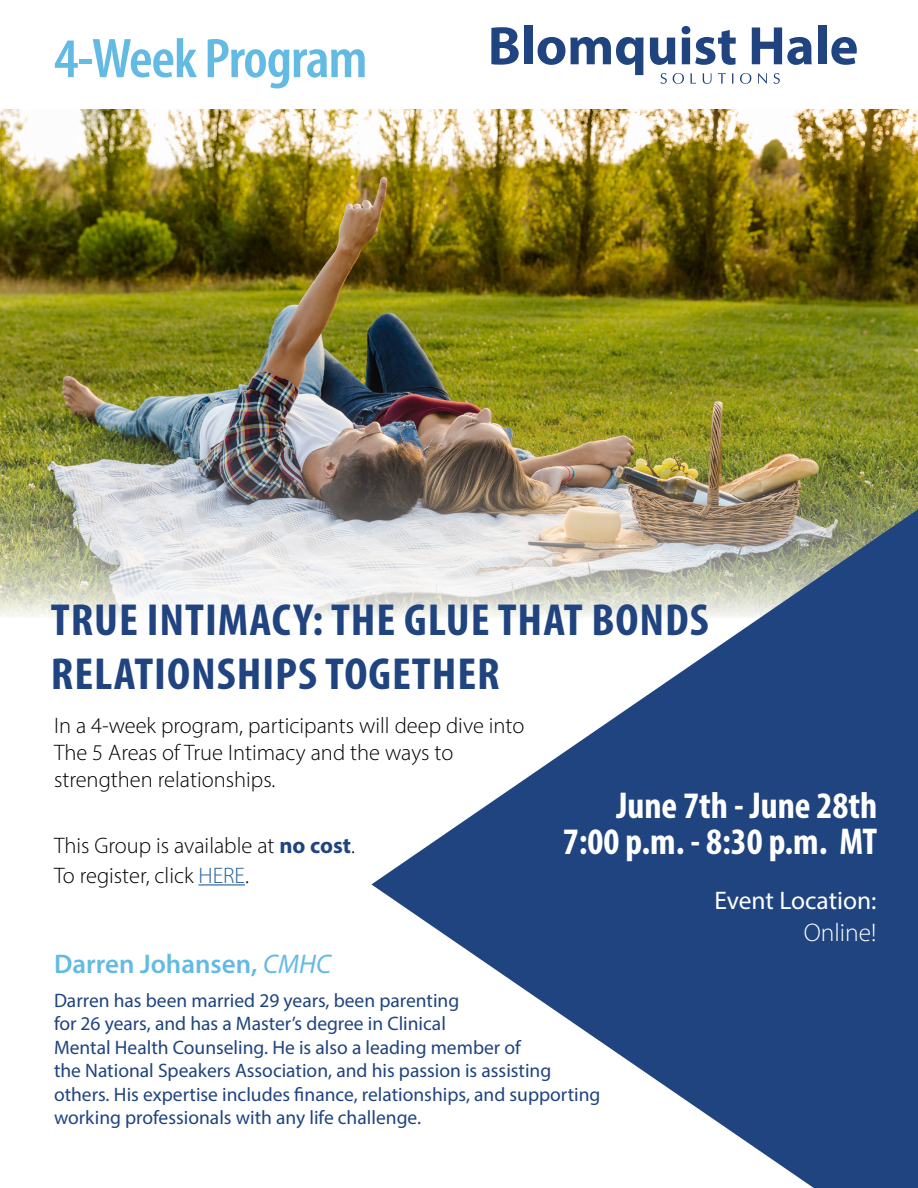
<style>
.page{position:relative;width:918px;height:1188px;background:#fff}
.page>*{position:absolute;margin:0;border:0;box-sizing:border-box;transform-origin:0 0}
.t1{font:600 condensed 56.4px "Myriad Pro";letter-spacing:-.02em;color:#63bae3;scale:1.06 1}
.t2{font:700 condensed 45.15px/54px "Myriad Pro";letter-spacing:.02em;color:#20447f;scale:1.06 1}
.t3{font:700 condensed 37.5px/36px "Myriad Pro";color:#fff;text-align:right}
.t4{font:600 27px "Myriad Pro";color:#63bae3}
.t5{font:25.5px "Myriad Pro";color:#fff}
.t6{font:300 25.5px "Myriad Pro";color:#fff}
.t7{font:300 22.5px/27px "Myriad Pro";color:#000}
.t8{font:19.5px/23.4px "Myriad Pro";color:#20447f}
.s1{font-weight:700;color:#20447f}
.s2{color:#215e9e}
.s3{font-weight:400;font-style:italic}
</style>
<div class="page">
<img style="left:0;top:110px;width:918px;height:506px">
<hr style="left:199px;top:884px;width:46px;height:1px;background:#215e9e">
<svg style="left:491px;top:27px;width:28px;height:38px"></svg>
<div style="left:524px;top:26px;width:8px;height:38px;background:#20447f"></div>
<svg style="left:538px;top:37px;width:106px;height:38px"></svg>
<svg style="left:650px;top:38px;width:25px;height:27px"></svg>
<svg style="left:682px;top:26px;width:54px;height:39px"></svg>
<svg style="left:752px;top:27px;width:60px;height:38px"></svg>
<div style="left:818px;top:26px;width:8px;height:38px;background:#20447f"></div>
<svg style="left:831px;top:37px;width:26px;height:28px"></svg>
<svg style="left:661px;top:73px;width:6px;height:11px"></svg>
<svg style="left:673px;top:73px;width:11px;height:11px"></svg>
<svg style="left:691px;top:73px;width:5px;height:11px"></svg>
<svg style="left:703px;top:73px;width:9px;height:11px"></svg>
<svg style="left:718px;top:73px;width:8px;height:11px"></svg>
<svg style="left:740px;top:73px;width:11px;height:11px"></svg>
<svg style="left:758px;top:73px;width:9px;height:11px"></svg>
<svg style="left:774px;top:73px;width:6px;height:11px"></svg>
<svg style="left:371px;top:509px;width:547px;height:679px;fill:#20447f"></svg>
<h1 class="t1" style="left:54px;top:24px;width:297px">4-Week Program</h1>
<h2 class="t2" style="left:51px;top:592px;width:622px">TRUE INTIMACY: THE GLUE THAT BONDS<br>RELATIONSHIPS TOGETHER</h2>
<p class="t7" style="left:54px;top:711px;width:472px">In a 4-week program, participants will deep dive into<br>The 5 Areas of True Intimacy and the ways to strengthen relationships.</p>
<p class="t7" style="left:54px;top:830px;width:302px;line-height:30px">This Group is available at <span class="s1">no cost</span>.<br>To register, click <span class="s2">HERE</span>.</p>
<h3 class="t3" style="left:563px;top:787px;width:316px">June 7th - June 28th<br>7:00 p.m. - 8:30 p.m. MT</h3>
<h3 class="t5" style="left:714px;top:885px;width:164px">Event Location:</h3>
<h3 class="t6" style="left:804px;top:917px;width:74px">Online!</h3>
<h3 class="t4" style="left:54px;top:947px;width:279px">Darren Johansen, <span class="s3">CMHC</span></h3>
<p class="t8" style="left:54px;top:988px;width:548px">Darren has been married 29 years, been parenting<br>for 26 years, and has a Master’s degree in Clinical<br>Mental Health Counseling. He is also a leading member of<br>the National Speakers Association, and his passion is assisting others. His expertise includes finance, relationships, and supporting working professionals with any life challenge.</p>
</div>
